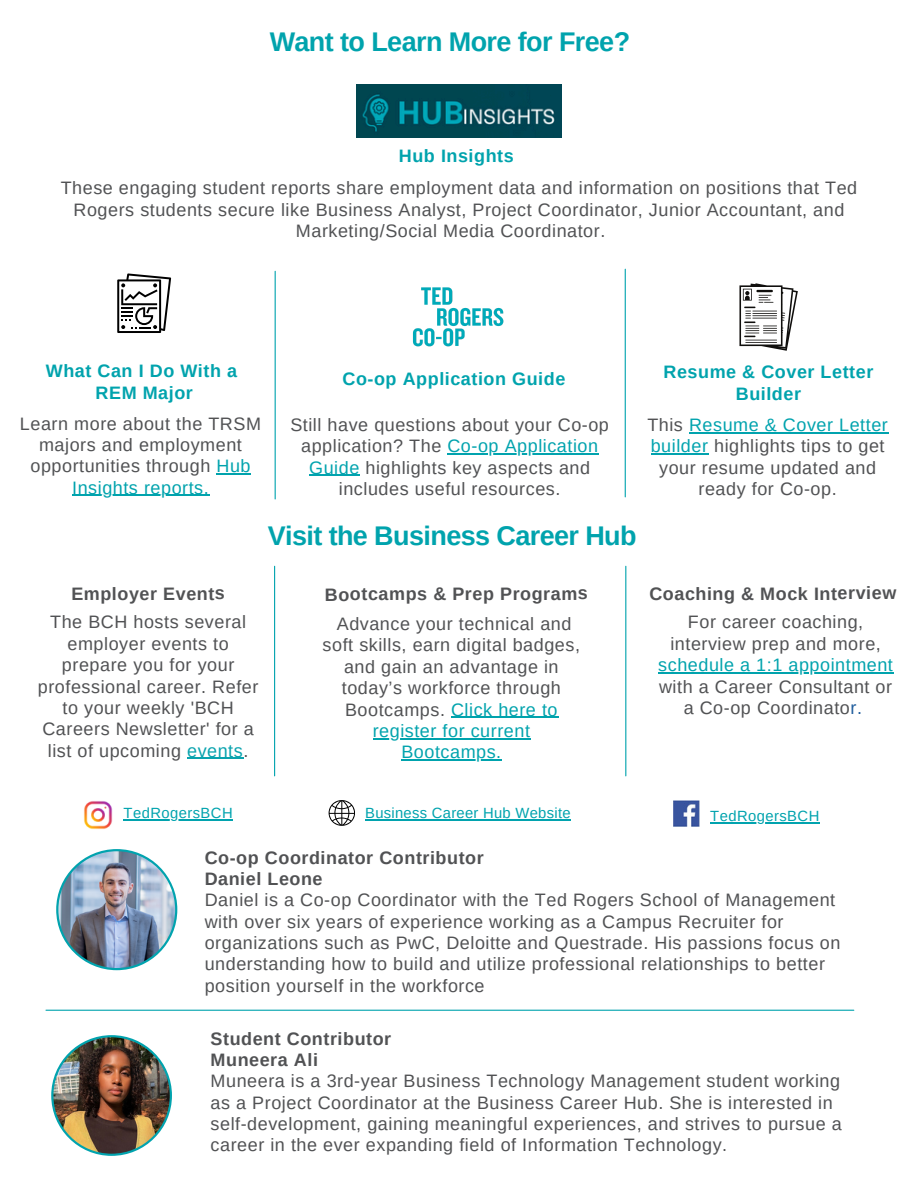
<style>
.page{position:relative;width:918px;height:1188px;background:#fff}
.page>*{position:absolute;margin:0;border:0;box-sizing:border-box;transform-origin:0 0}
.t1{font:700 27px "Arimo";letter-spacing:-.02em;color:#00a3ad}
.t2{font:18px/21.3px "Arimo";letter-spacing:.03em;color:#515254;text-align:center}
.t3{font:700 18px/21.3px "Arimo";letter-spacing:.03em;color:#515254}
.t4{font:700 18px/21.3px "Arimo";letter-spacing:.03em;color:#00a3ad;text-align:center}
.t5{font:18px "Arimo";letter-spacing:.03em;color:#00a3ad}
.t6{font:14.7px "Arimo";letter-spacing:.03em;color:#01a3ae}
.s1{color:#00a3ad}
.s2{color:#01a3ae}
.s3{color:#09a3ae}
.s4{color:#215e9e}
</style>
<div class="page">
<img style="left:356px;top:85px;width:205px;height:53px">
<svg style="left:117px;top:273px;width:54px;height:60px"></svg>
<hr style="left:216px;top:473px;width:35px;height:2px;background:#00a3ad">
<hr style="left:72px;top:495px;width:137px;height:1px;background:#00a3ad">
<hr style="left:275px;top:271px;width:1px;height:228px;background:#01a3ae">
<img style="left:413px;top:287px;width:91px;height:60px">
<hr style="left:625px;top:269px;width:1px;height:228px;background:#01a3ae">
<svg style="left:739px;top:283px;width:59px;height:68px"></svg>
<hr style="left:689px;top:432px;width:199px;height:1px;background:#01a3ae">
<hr style="left:651px;top:453px;width:58px;height:2px;background:#01a3ae">
<hr style="left:187px;top:758px;width:56px;height:1px;background:#09a3ae">
<hr style="left:274px;top:566px;width:1px;height:210px;background:#01a3ae">
<hr style="left:451px;top:717px;width:107px;height:1px;background:#00a3ad">
<hr style="left:373px;top:738px;width:158px;height:1px;background:#00a3ad">
<hr style="left:401px;top:759px;width:101px;height:2px;background:#00a3ad">
<hr style="left:625px;top:566px;width:1px;height:210px;background:#01a3ae">
<hr style="left:658px;top:672px;width:236px;height:1px;background:#00a3ad">
<hr style="left:447px;top:453px;width:152px;height:2px;background:#01a3ae">
<hr style="left:309px;top:475px;width:51px;height:1px;background:#01a3ae">
<svg style="left:329px;top:800px;width:26px;height:26px"></svg>
<img style="left:84px;top:801px;width:28px;height:29px">
<img style="left:673px;top:801px;width:26px;height:25px">
<hr style="left:124px;top:819px;width:109px;height:1px;background:#01a3ae">
<hr style="left:710px;top:822px;width:110px;height:2px;background:#01a3ae">
<hr style="left:365px;top:819px;width:206px;height:2px;background:#01a3ae">
<hr style="left:46px;top:1010px;width:808px;height:1px;background:#01a3ae">
<img style="left:56px;top:849px;width:121px;height:121px">
<img style="left:51px;top:1035px;width:121px;height:121px">
<h1 class="t1" style="left:270px;top:27px;width:362px">Want to Learn More for Free?</h1>
<h2 class="t4" style="left:399px;top:145px;width:116px">Hub Insights</h2>
<h3 class="t2" style="left:61px;top:178px;width:798px">These engaging student reports share employment data and information on positions that Ted</h3>
<h3 class="t2" style="left:74px;top:199px;width:772px">Rogers students secure like Business Analyst, Project Coordinator, Junior Accountant, and</h3>
<h3 class="t2" style="left:296px;top:220px;width:311px">Marketing/Social Media Coordinator.</h3>
<p class="t4" style="left:46px;top:361px;width:193px">What Can I Do With a<br>REM Major</p>
<h2 class="t2" style="left:20px;top:413px;width:243px">Learn more about the TRSM majors and employment opportunities through <span class="s1">Hub</span></h2>
<h3 class="t5" style="left:72px;top:477px;width:138px">Insights reports.</h3>
<h2 class="t4" style="left:343px;top:368px;width:224px">Co-op Application Guide</h2>
<h3 class="t4" style="left:664px;top:361px;width:211px">Resume &amp; Cover Letter<br>Builder</h3>
<p class="t2" style="left:647px;top:414px;width:242px">This <span class="s2">Resume &amp; Cover Letter builder</span> highlights tips to get your resume updated and ready for Co-op.</p>
<h2 class="t1" style="left:268px;top:521px;width:370px">Visit the Business Career Hub</h2>
<p class="t2" style="left:290px;top:414px;width:320px">Still have questions about your Co-op application? The <span class="s2">Co-op Application</span></p>
<p class="t2" style="left:309px;top:457px;width:282px"><span class="s2">Guide</span> highlights key aspects and includes useful resources.</p>
<h3 class="t3" style="left:71px;top:583px;width:155px">Employer Events</h3>
<h2 class="t2" style="left:38px;top:612px;width:222px">The BCH hosts several employer events to prepare you for your professional career. Refer to your weekly 'BCH<br>Careers Newsletter' for a list of upcoming <span class="s3">events</span>.</h2>
<h3 class="t3" style="left:325px;top:583px;width:265px">Bootcamps &amp; Prep Programs</h3>
<h1 class="t2" style="left:323px;top:613px;width:259px">Advance your technical and soft skills, earn digital badges, and gain an advantage in today’s workforce through<br>Bootcamps. <span class="s1">Click here to</span></h1>
<h2 class="t5" style="left:373px;top:721px;width:159px">register for current</h2>
<h3 class="t5" style="left:401px;top:742px;width:101px">Bootcamps.</h3>
<h2 class="t3" style="left:649px;top:583px;width:248px">Coaching &amp; Mock Interview</h2>
<h3 class="t2" style="left:670px;top:612px;width:212px">For career coaching, interview prep and more,</h3>
<p class="t2" style="left:658px;top:654px;width:236px"><span class="s1">schedule a 1:1 appointment </span>with a Career Consultant or a Co-op Coordinato<span class="s4">r.</span></p>
<p class="t6" style="left:124px;top:805px;width:111px">TedRogersBCH</p>
<p class="t6" style="left:365px;top:805px;width:207px">Business Career Hub Website</p>
<h3 class="t6" style="left:710px;top:808px;width:111px">TedRogersBCH</h3>
<p class="t3" style="left:205px;top:847px;width:281px">Co-op Coordinator Contributor<br>Daniel Leone</p>
<p class="t2" style="left:205px;top:889px;width:637px;text-align:left">Daniel is a Co-op Coordinator with the Ted Rogers School of Management with over six years of experience working as a Campus Recruiter for organizations such as PwC, Deloitte and Questrade. His passions focus on understanding how to build and utilize professional relationships to better position yourself in the workforce</p>
<p class="t3" style="left:211px;top:1028px;width:182px">Student Contributor<br>Muneera Ali</p>
<p class="t2" style="left:211px;top:1070px;width:633px;text-align:left">Muneera is a 3rd-year Business Technology Management student working as a Project Coordinator at the Business Career Hub. She is interested in self-development, gaining meaningful experiences, and strives to pursue a career in the ever expanding field of Information Technology.</p>
</div>
